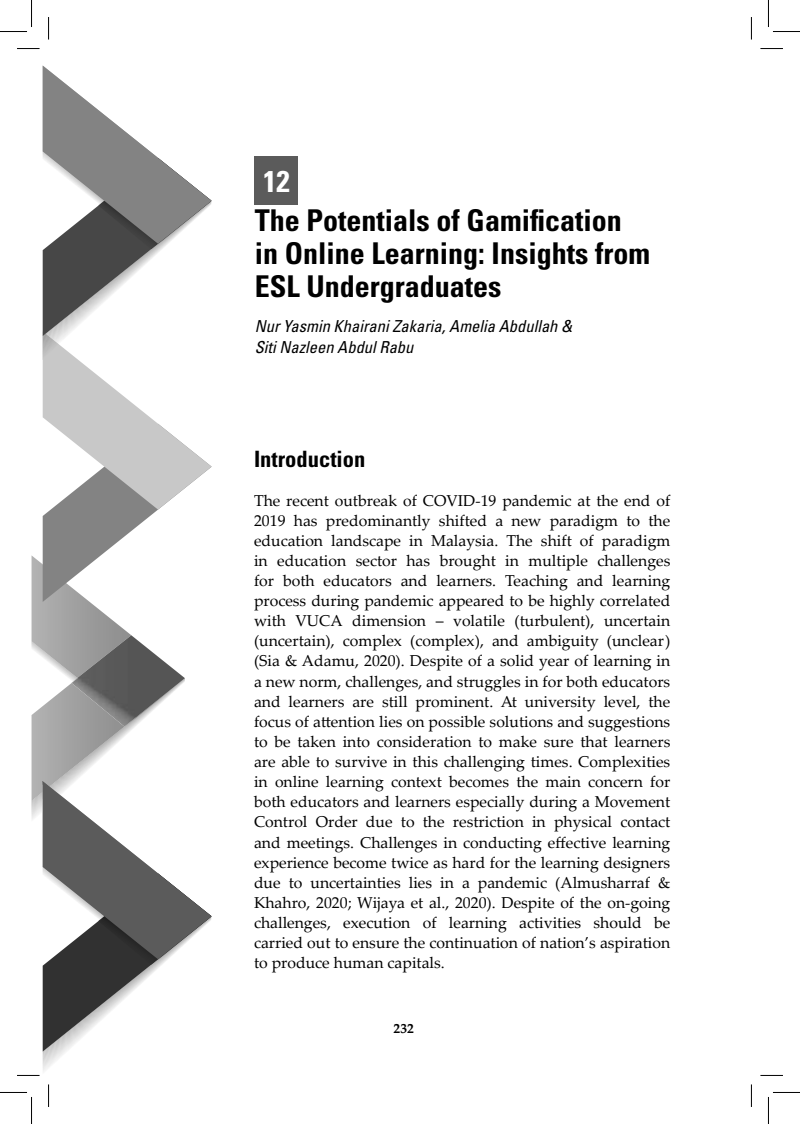
<style>
.page{position:relative;width:800px;height:1124px;background:#fff}
.page>*{position:absolute;margin:0;border:0;box-sizing:border-box;transform-origin:0 0}
.t1{font:700 condensed 30px/33px "Univers LT Std";color:#000}
.t2{font:700 condensed 30px "Univers LT Std";color:#fff}
.t3{font:700 condensed 22.5px "Univers LT Std";color:#000}
.t4{font:italic condensed 16.5px/21px "Univers LT Std";color:#000}
.t5{font:15.75px/20.1px "Palatino Linotype";color:#000;text-align:justify}
.t6{font:700 13.5px "Palatino Linotype";color:#000}
</style>
<div class="page">
<svg style="left:32px;top:555px;width:99px;height:86px"></svg>
<img style="left:72px;top:635px;width:67px;height:6px">
<svg style="left:43px;top:66px;width:168px;height:535px"></svg>
<div style="left:254px;top:157px;width:44px;height:48px;background:#5b5b5b"></div>
<svg style="left:17px;top:48px;width:23px;height:1px"></svg>
<svg style="left:760px;top:48px;width:22px;height:1px"></svg>
<svg style="left:17px;top:641px;width:194px;height:434px"></svg>
<svg style="left:761px;top:1074px;width:21px;height:1px"></svg>
<svg style="left:48px;top:17px;width:1px;height:23px"></svg>
<svg style="left:48px;top:1084px;width:1px;height:22px"></svg>
<svg style="left:750px;top:17px;width:1px;height:22px"></svg>
<svg style="left:750px;top:1085px;width:1px;height:21px"></svg>
<svg style="left:0;top:0;width:32px;height:32px"></svg>
<svg style="left:0;top:1092px;width:32px;height:31px"></svg>
<svg style="left:768px;top:0;width:31px;height:32px"></svg>
<svg style="left:768px;top:1092px;width:31px;height:31px"></svg>
<h1 class="t2" style="left:263px;top:162px;width:28px">12</h1>
<h1 class="t1" style="left:254px;top:203px;width:396px">The Potentials of Gamification in Online Learning: Insights from<br>ESL Undergraduates</h1>
<p class="t4" style="left:254px;top:315px;width:319px">Nur Yasmin Khairani Zakaria, Amelia Abdullah &amp;<br>Siti Nazleen Abdul Rabu</p>
<h2 class="t3" style="left:254px;top:445px;width:113px">Introduction</h2>
<p class="t5" style="left:254px;top:489px;width:417px">The recent outbreak of COVID-19 pandemic at the end of 2019 has predominantly shifted a new paradigm to the education landscape in Malaysia. The shift of paradigm in education sector has brought in multiple challenges for both educators and learners. Teaching and learning process during pandemic appeared to be highly correlated with VUCA dimension – volatile (turbulent), uncertain (uncertain), complex (complex), and ambiguity (unclear) (Sia &amp; Adamu, 2020). Despite of a solid year of learning in a new norm, challenges, and struggles in for both educators and learners are still prominent. At university level, the focus of attention lies on possible solutions and suggestions to be taken into consideration to make sure that learners are able to survive in this challenging times. Complexities in online learning context becomes the main concern for both educators and learners especially during a Movement Control Order due to the restriction in physical contact and meetings. Challenges in conducting effective learning experience become twice as hard for the learning designers due to uncertainties lies in a pandemic (Almusharraf &amp; Khahro, 2020; Wijaya et al., 2020). Despite of the on-going challenges, execution of learning activities should be carried out to ensure the continuation of nation’s aspiration to produce human capitals.</p>
<p class="t6" style="left:393px;top:1018px;width:22px">232</p>
</div>
